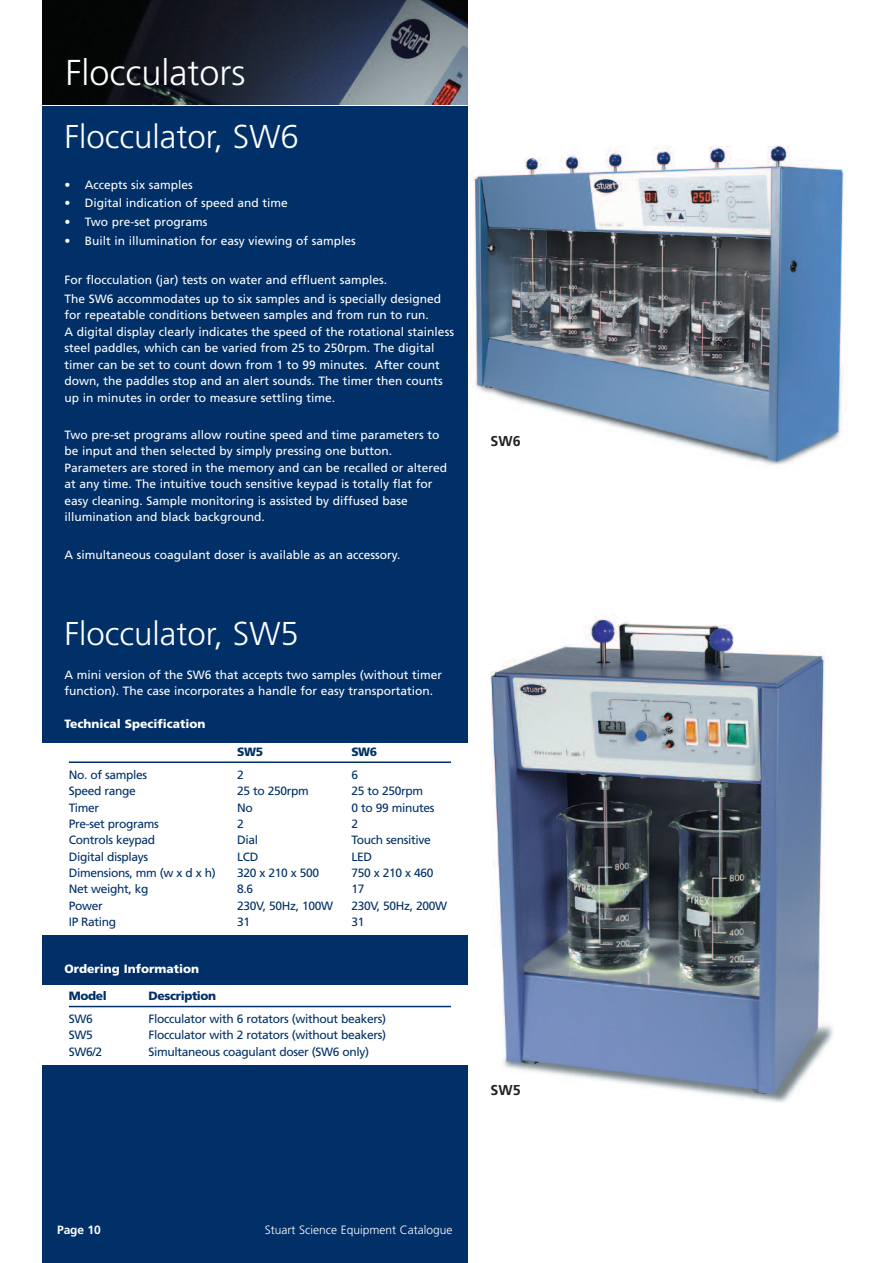
<style>
.page{position:relative;width:893px;height:1263px;background:#fff}
.page>*{position:absolute;margin:0;border:0;box-sizing:border-box;transform-origin:0 0}
.t1{font:300 36px "Frutiger";color:#fff}
.t2{font:300 33px "Frutiger";color:#fff}
.t3{font:700 14.25px "Frutiger";color:#231f20}
.t4{font:12px/16.5px "Frutiger";color:#fff}
.t5{font:12px "Frutiger";letter-spacing:-.03em;color:#003067}
.t6{font:900 12px "Frutiger";color:#fff}
.t7{font:300 12px "Frutiger";color:#fff}
.t8{font:900 12px "Frutiger";letter-spacing:-.03em;color:#003067}
.t9{font:700 12px "Frutiger";letter-spacing:-.01em;color:#fff}
</style>
<div class="page">
<img style="left:473px;top:145px;width:372px;height:320px">
<img style="left:490px;top:615px;width:343px;height:487px">
<div style="left:43px;top:0;width:425px;height:1263px;background:#003067"></div>
<div style="left:40px;top:985px;width:430px;height:79px;background:#fff"></div>
<div style="left:40px;top:743px;width:430px;height:191px;background:#fff"></div>
<img style="left:43px;top:0;width:425px;height:104px">
<hr style="left:69px;top:761px;width:382px;height:2px;background:#003067">
<hr style="left:69px;top:1006px;width:382px;height:1px;background:#003067">
<h1 class="t1" style="left:66px;top:58px;width:181px">Flocculators</h1>
<h2 class="t2" style="left:65px;top:123px;width:236px">Flocculator, SW6</h2>
<p class="t4" style="left:65px;top:177px;width:130px">• Accepts six samples</p>
<p class="t4" style="left:65px;top:196px;width:225px">• Digital indication of speed and time</p>
<p class="t4" style="left:65px;top:214px;width:144px">• Two pre-set programs</p>
<p class="t4" style="left:65px;top:233px;width:293px">• Built in illumination for easy viewing of samples</p>
<p class="t4" style="left:65px;top:271px;width:378px;line-height:18.6px">For flocculation (jar) tests on water and effluent samples.<br>The SW6 accommodates up to six samples and is specially designed</p>
<p class="t4" style="left:65px;top:308px;width:391px">for repeatable conditions between samples and from run to run.<br>A digital display clearly indicates the speed of the rotational stainless steel paddles, which can be varied from 25 to 250rpm. The digital timer can be set to count down from 1 to 99 minutes. After count down, the paddles stop and an alert sounds. The timer then counts up in minutes in order to measure settling time.</p>
<p class="t4" style="left:65px;top:427px;width:384px">Two pre-set programs allow routine speed and time parameters to be input and then selected by simply pressing one button.<br>Parameters are stored in the memory and can be recalled or altered at any time. The intuitive touch sensitive keypad is totally flat for easy cleaning. Sample monitoring is assisted by diffused base illumination and black background.</p>
<p class="t4" style="left:65px;top:547px;width:337px">A simultaneous coagulant doser is available as an accessory.</p>
<h2 class="t2" style="left:65px;top:621px;width:236px">Flocculator, SW5</h2>
<p class="t4" style="left:65px;top:667px;width:379px">A mini version of the SW6 that accepts two samples (without timer function). The case incorporates a handle for easy transportation.</p>
<p class="t6" style="left:65px;top:719px;width:142px">Technical Specification</p>
<p class="t8" style="left:237px;top:747px;width:27px">SW5</p>
<p class="t8" style="left:351px;top:747px;width:27px">SW6</p>
<p class="t5" style="left:69px;top:770px;width:80px">No. of samples</p>
<p class="t5" style="left:237px;top:770px;width:8px">2</p>
<p class="t5" style="left:351px;top:770px;width:8px">6</p>
<p class="t5" style="left:69px;top:786px;width:69px">Speed range</p>
<p class="t5" style="left:237px;top:786px;width:73px">25 to 250rpm</p>
<p class="t5" style="left:351px;top:786px;width:73px">25 to 250rpm</p>
<p class="t5" style="left:69px;top:802px;width:32px">Timer</p>
<p class="t5" style="left:237px;top:802px;width:17px">No</p>
<p class="t5" style="left:351px;top:802px;width:85px">0 to 99 minutes</p>
<p class="t5" style="left:69px;top:819px;width:91px">Pre-set programs</p>
<p class="t5" style="left:237px;top:819px;width:8px">2</p>
<p class="t5" style="left:351px;top:819px;width:8px">2</p>
<p class="t5" style="left:69px;top:835px;width:88px">Controls keypad</p>
<p class="t5" style="left:237px;top:835px;width:22px">Dial</p>
<p class="t5" style="left:351px;top:835px;width:81px">Touch sensitive</p>
<p class="t5" style="left:69px;top:852px;width:81px">Digital displays</p>
<p class="t5" style="left:237px;top:852px;width:23px">LCD</p>
<p class="t5" style="left:351px;top:852px;width:22px">LED</p>
<p class="t5" style="left:69px;top:868px;width:148px">Dimensions, mm (w x d x h)</p>
<p class="t5" style="left:237px;top:868px;width:84px">320 x 210 x 500</p>
<p class="t5" style="left:351px;top:868px;width:84px">750 x 210 x 460</p>
<p class="t5" style="left:69px;top:884px;width:81px">Net weight, kg</p>
<p class="t5" style="left:237px;top:884px;width:18px">8.6</p>
<p class="t5" style="left:351px;top:884px;width:15px">17</p>
<p class="t5" style="left:69px;top:901px;width:35px">Power</p>
<p class="t5" style="left:237px;top:901px;width:97px">230V, 50Hz, 100W</p>
<p class="t5" style="left:351px;top:901px;width:97px">230V, 50Hz, 200W</p>
<p class="t5" style="left:69px;top:917px;width:49px">IP Rating</p>
<p class="t5" style="left:237px;top:917px;width:15px">31</p>
<p class="t5" style="left:351px;top:917px;width:15px">31</p>
<p class="t6" style="left:65px;top:963px;width:136px">Ordering Information</p>
<p class="t8" style="left:69px;top:991px;width:39px">Model</p>
<p class="t8" style="left:149px;top:991px;width:69px">Description</p>
<p class="t5" style="left:69px;top:1014px;width:25px">SW6</p>
<p class="t5" style="left:149px;top:1014px;width:239px">Flocculator with 6 rotators (without beakers)</p>
<p class="t5" style="left:69px;top:1030px;width:25px">SW5</p>
<p class="t5" style="left:149px;top:1030px;width:239px">Flocculator with 2 rotators (without beakers)</p>
<p class="t5" style="left:69px;top:1047px;width:35px">SW6/2</p>
<p class="t5" style="left:149px;top:1047px;width:222px">Simultaneous coagulant doser (SW6 only)</p>
<p class="t3" style="left:490px;top:436px;width:32px">SW6</p>
<p class="t3" style="left:490px;top:1084px;width:32px">SW5</p>
<p class="t9" style="left:57px;top:1225px;width:45px">Page 10</p>
<p class="t7" style="left:265px;top:1225px;width:189px">Stuart Science Equipment Catalogue</p>
</div>
